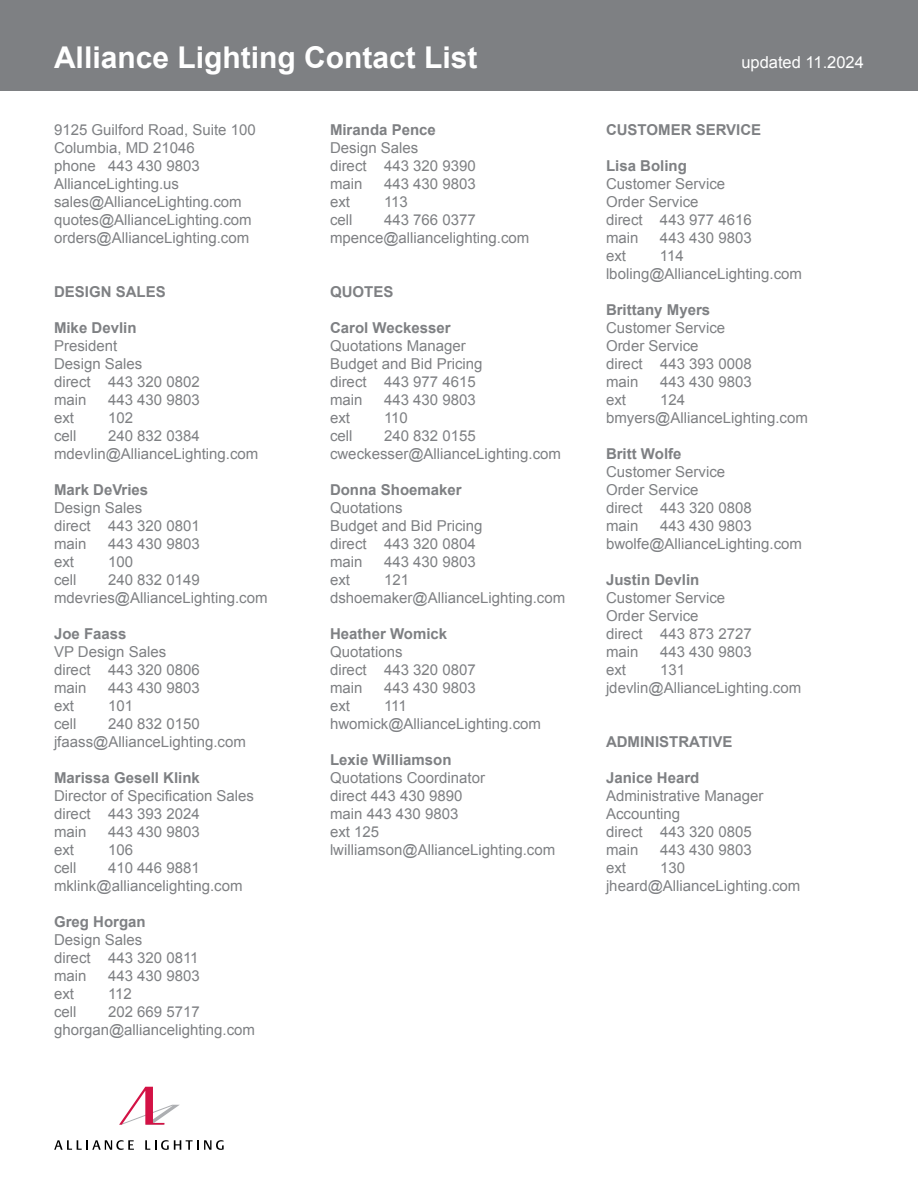
<style>
.page{position:relative;width:918px;height:1188px;background:#fff}
.page>*{position:absolute;margin:0;border:0;box-sizing:border-box;transform-origin:0 0}
.t1{font:700 30px "Arial";color:#fff}
.t2{font:16.5px "Arial";color:#fff}
.t3{font:15px/18px "Arial";color:#7e8083}
.t4{font:700 15px "Arial";color:#7e8083}
</style>
<div class="page">
<div style="left:0;top:0;width:918px;height:91px;background:#7e8083"></div>
<svg style="left:54px;top:1140px;width:80px;height:10px"></svg>
<svg style="left:145px;top:1140px;width:79px;height:10px"></svg>
<svg style="left:119px;top:1087px;width:61px;height:38px"></svg>
<h1 class="t1" style="left:54px;top:37px;width:425px">Alliance Lighting Contact List</h1>
<p class="t2" style="left:741px;top:51px;width:124px">updated 11.2024</p>
<p class="t3" style="left:54px;top:121px;width:203px">9125 Guilford Road, Suite 100<br>Columbia, MD 21046<br>phone 443 430 9803<br>AllianceLighting.us sales@AllianceLighting.com quotes@AllianceLighting.com orders@AllianceLighting.com</p>
<p class="t4" style="left:54px;top:282px;width:113px">DESIGN SALES</p>
<p class="t4" style="left:54px;top:318px;width:84px">Mike Devlin</p>
<p class="t3" style="left:54px;top:337px;width:147px">President<br>Design Sales<br>direct 443 320 0802 main</p>
<p class="t3" style="left:108px;top:391px;width:93px">443 430 9803</p>
<p class="t3" style="left:54px;top:409px;width:22px">ext</p>
<p class="t3" style="left:108px;top:409px;width:27px">102</p>
<p class="t3" style="left:54px;top:427px;width:24px">cell</p>
<p class="t3" style="left:54px;top:427px;width:206px;text-align:center">240 832 0384 mdevlin@AllianceLighting.com</p>
<p class="t4" style="left:54px;top:480px;width:96px">Mark DeVries</p>
<p class="t3" style="left:54px;top:499px;width:147px">Design Sales<br>direct 443 320 0801 main</p>
<p class="t3" style="left:108px;top:535px;width:93px">443 430 9803</p>
<p class="t3" style="left:54px;top:553px;width:22px">ext</p>
<p class="t3" style="left:108px;top:553px;width:27px">100</p>
<p class="t3" style="left:54px;top:571px;width:24px">cell</p>
<p class="t3" style="left:54px;top:571px;width:215px;text-indent:54px">240 832 0149 mdevries@AllianceLighting.com</p>
<p class="t4" style="left:54px;top:624px;width:74px">Joe Faass</p>
<p class="t3" style="left:54px;top:643px;width:147px">VP Design Sales direct 443 320 0806 main</p>
<p class="t3" style="left:108px;top:679px;width:93px">443 430 9803</p>
<p class="t3" style="left:54px;top:697px;width:22px">ext</p>
<p class="t3" style="left:108px;top:697px;width:27px">101</p>
<p class="t3" style="left:54px;top:715px;width:24px">cell</p>
<p class="t3" style="left:54px;top:715px;width:193px;text-align:center">240 832 0150 jfaass@AllianceLighting.com</p>
<p class="t4" style="left:54px;top:768px;width:147px">Marissa Gesell Klink</p>
<p class="t3" style="left:54px;top:787px;width:202px">Director of Specification Sales direct 443 393 2024<br>main</p>
<p class="t3" style="left:108px;top:823px;width:93px">443 430 9803</p>
<p class="t3" style="left:54px;top:841px;width:22px">ext</p>
<p class="t3" style="left:108px;top:841px;width:27px">106</p>
<p class="t3" style="left:54px;top:859px;width:24px">cell</p>
<p class="t3" style="left:54px;top:859px;width:190px;text-indent:54px">410 446 9881 mklink@alliancelighting.com</p>
<p class="t4" style="left:54px;top:912px;width:93px">Greg Horgan</p>
<p class="t3" style="left:54px;top:931px;width:146px">Design Sales<br>direct 443 320 0811 main</p>
<p class="t3" style="left:108px;top:967px;width:93px">443 430 9803</p>
<p class="t3" style="left:54px;top:985px;width:22px">ext</p>
<p class="t3" style="left:108px;top:985px;width:25px">112</p>
<p class="t3" style="left:54px;top:1003px;width:24px">cell</p>
<p class="t3" style="left:54px;top:1003px;width:203px;text-align:center">202 669 5717 ghorgan@alliancelighting.com</p>
<p class="t4" style="left:330px;top:120px;width:107px">Miranda Pence</p>
<p class="t3" style="left:330px;top:139px;width:147px">Design Sales<br>direct 443 320 9390 main</p>
<p class="t3" style="left:384px;top:175px;width:93px">443 430 9803</p>
<p class="t3" style="left:330px;top:193px;width:22px">ext</p>
<p class="t3" style="left:384px;top:193px;width:25px">113</p>
<p class="t3" style="left:330px;top:211px;width:24px">cell</p>
<p class="t3" style="left:330px;top:211px;width:201px;text-align:center">443 766 0377 mpence@alliancelighting.com</p>
<p class="t4" style="left:330px;top:282px;width:65px">QUOTES</p>
<p class="t4" style="left:330px;top:318px;width:122px">Carol Weckesser</p>
<p class="t3" style="left:330px;top:337px;width:154px">Quotations Manager<br>Budget and Bid Pricing direct 443 977 4615 main</p>
<p class="t3" style="left:384px;top:391px;width:93px">443 430 9803</p>
<p class="t3" style="left:330px;top:409px;width:22px">ext</p>
<p class="t3" style="left:384px;top:409px;width:25px">110</p>
<p class="t3" style="left:330px;top:427px;width:24px">cell</p>
<p class="t3" style="left:330px;top:427px;width:233px;text-indent:54px">240 832 0155 cweckesser@AllianceLighting.com</p>
<p class="t4" style="left:330px;top:480px;width:133px">Donna Shoemaker</p>
<p class="t3" style="left:330px;top:499px;width:154px">Quotations<br>Budget and Bid Pricing direct 443 320 0804 main</p>
<p class="t3" style="left:384px;top:553px;width:93px">443 430 9803</p>
<p class="t3" style="left:330px;top:571px;width:237px;text-indent:54px">121 dshoemaker@AllianceLighting.com</p>
<p class="t4" style="left:330px;top:624px;width:119px">Heather Womick</p>
<p class="t3" style="left:330px;top:643px;width:147px">Quotations<br>direct 443 320 0807 main</p>
<p class="t3" style="left:330px;top:571px;width:22px">ext</p>
<p class="t3" style="left:384px;top:679px;width:93px">443 430 9803</p>
<p class="t3" style="left:330px;top:697px;width:213px;text-indent:54px">111 hwomick@AllianceLighting.com</p>
<p class="t4" style="left:330px;top:750px;width:123px">Lexie Williamson</p>
<p class="t3" style="left:330px;top:769px;width:227px">Quotations Coordinator<br>direct 443 430 9890<br>main 443 430 9803<br>ext 125 lwilliamson@AllianceLighting.com</p>
<p class="t3" style="left:330px;top:697px;width:22px">ext</p>
<p class="t4" style="left:606px;top:120px;width:157px">CUSTOMER SERVICE</p>
<p class="t4" style="left:606px;top:156px;width:82px">Lisa Boling</p>
<p class="t3" style="left:606px;top:175px;width:147px">Customer Service<br>Order Service<br>direct 443 977 4616 main</p>
<p class="t3" style="left:660px;top:229px;width:93px">443 430 9803</p>
<p class="t3" style="left:606px;top:247px;width:198px;text-indent:54px">114 lboling@AllianceLighting.com</p>
<p class="t4" style="left:606px;top:300px;width:106px">Brittany Myers</p>
<p class="t3" style="left:606px;top:319px;width:147px">Customer Service<br>Order Service<br>direct 443 393 0008 main</p>
<p class="t3" style="left:606px;top:247px;width:22px">ext</p>
<p class="t3" style="left:660px;top:373px;width:93px">443 430 9803</p>
<p class="t3" style="left:606px;top:391px;width:203px;text-indent:54px">124 bmyers@AllianceLighting.com</p>
<p class="t4" style="left:606px;top:444px;width:77px">Britt Wolfe</p>
<p class="t3" style="left:606px;top:463px;width:147px">Customer Service<br>Order Service<br>direct 443 320 0808 main</p>
<p class="t3" style="left:606px;top:391px;width:22px">ext</p>
<p class="t3" style="left:606px;top:517px;width:198px;text-align:center">443 430 9803 bwolfe@AllianceLighting.com</p>
<p class="t4" style="left:606px;top:570px;width:95px">Justin Devlin</p>
<p class="t3" style="left:606px;top:589px;width:147px">Customer Service<br>Order Service<br>direct 443 873 2727 main</p>
<p class="t3" style="left:660px;top:643px;width:93px">443 430 9803</p>
<p class="t3" style="left:606px;top:661px;width:197px;text-indent:54px">131 jdevlin@AllianceLighting.com</p>
<p class="t4" style="left:606px;top:732px;width:128px">ADMINISTRATIVE</p>
<p class="t4" style="left:606px;top:768px;width:95px">Janice Heard</p>
<p class="t3" style="left:606px;top:787px;width:159px">Administrative Manager<br>Accounting<br>direct 443 320 0805 main</p>
<p class="t3" style="left:606px;top:661px;width:22px">ext</p>
<p class="t3" style="left:660px;top:841px;width:93px">443 430 9803</p>
<p class="t3" style="left:606px;top:859px;width:196px;text-indent:54px">130 jheard@AllianceLighting.com</p>
<p class="t3" style="left:606px;top:859px;width:22px">ext</p>
</div>
